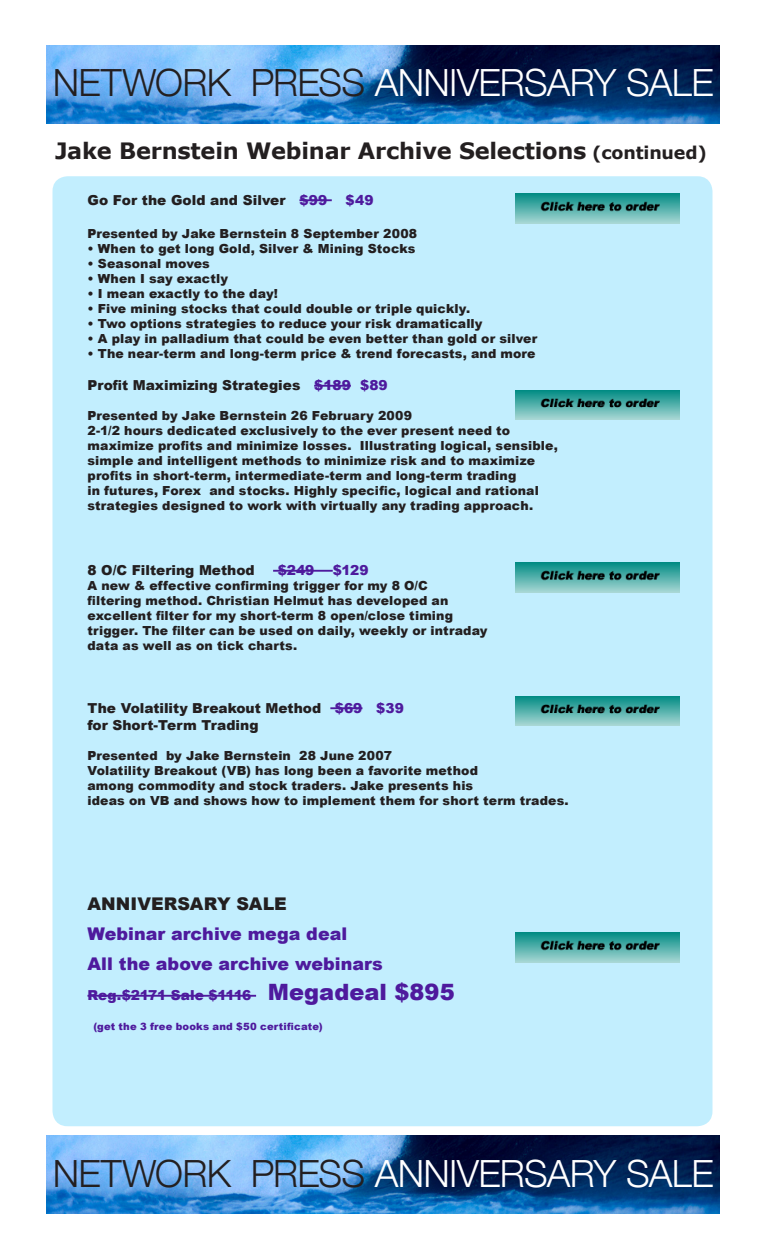
<style>
.page{position:relative;width:765px;height:1260px;background:#fff}
.page>*{position:absolute;margin:0;border:0;box-sizing:border-box;transform-origin:0 0}
.t1{font:300 37.5px "Helvetica Neue";letter-spacing:-.015em;color:#fff}
.t2{font:700 22.5px "Verdana";letter-spacing:-.01em;color:#231f20}
.t3{font:900 17.5px/30px "Arial";color:#4e1a9d}
.t4{font:900 13.75px "Arial";color:#231f20}
.t5{font:900 13.75px "Arial";color:#4e1a9d}
.t6{font:900 12.5px/15px "Arial";letter-spacing:.01em;color:#231f20}
.t7{font:900 10px "Arial";letter-spacing:.02em;color:#4e1a9d}
.s1{color:#231f20}
.s2{font-size:17.5px}
.s3{color:#4e1a9d}
.s4{font-size:22.5px}
</style>
<div class="page">
<img style="left:46px;top:45px;width:674px;height:78px">
<img style="left:46px;top:1136px;width:674px;height:78px">
<div style="left:52px;top:176px;width:660px;height:950px;background:#c2eefe;border-radius:15px"></div>
<hr style="left:299px;top:199px;width:33px;height:2px;background:#4e1a9d">
<hr style="left:314px;top:385px;width:37px;height:2px;background:#4e1a9d">
<hr style="left:273px;top:570px;width:60px;height:2px;background:#4e1a9d">
<hr style="left:330px;top:707px;width:32px;height:2px;background:#4e1a9d">
<hr style="left:88px;top:995px;width:168px;height:2px;background:#4e1a9d">
<img style="left:515px;top:194px;width:165px;height:29px">
<img style="left:515px;top:390px;width:165px;height:29px">
<img style="left:515px;top:563px;width:165px;height:29px">
<img style="left:515px;top:696px;width:165px;height:30px">
<img style="left:515px;top:933px;width:165px;height:29px">
<p class="t1" style="left:53px;top:60px;width:663px"><span class="s1">NETWORK PRESS</span> ANNIVERSARY SALE</p>
<p class="t2" style="left:55px;top:136px;width:653px">Jake Bernstein Webinar Archive Selections <span class="s2">(continued)</span></p>
<p class="t4" style="left:88px;top:190px;width:241px">Go For the Gold and Silver <span class="s3">$99</span></p>
<p class="t5" style="left:346px;top:190px;width:29px">$49</p>
<p class="t6" style="left:88px;top:225px;width:331px">Presented by Jake Bernstein 8 September 2008</p>
<p class="t6" style="left:88px;top:240px;width:329px">• When to get long Gold, Silver &amp; Mining Stocks</p>
<p class="t6" style="left:88px;top:255px;width:124px">• Seasonal moves</p>
<p class="t6" style="left:88px;top:270px;width:142px">• When I say exactly</p>
<p class="t6" style="left:88px;top:285px;width:192px">• I mean exactly to the day!</p>
<p class="t6" style="left:88px;top:300px;width:384px">• Five mining stocks that could double or triple quickly.</p>
<p class="t6" style="left:88px;top:315px;width:397px">• Two options strategies to reduce your risk dramatically</p>
<p class="t6" style="left:88px;top:330px;width:451px">• A play in palladium that could be even better than gold or silver</p>
<p class="t6" style="left:88px;top:345px;width:450px">• The near-term and long-term price &amp; trend forecasts, and more</p>
<p class="t4" style="left:88px;top:375px;width:302px">Profit Maximizing Strategies <span class="s3">$189 $89</span></p>
<p class="t6" style="left:88px;top:408px;width:326px">Presented by Jake Bernstein 26 February 2009</p>
<p class="t6" style="left:88px;top:423px;width:472px">2-1/2 hours dedicated exclusively to the ever present need to maximize profits and minimize losses. Illustrating logical, sensible, simple and intelligent methods to minimize risk and to maximize profits in short-term, intermediate-term and long-term trading<br>in futures, Forex and stocks. Highly specific, logical and rational strategies designed to work with virtually any trading approach.</p>
<p class="t4" style="left:88px;top:560px;width:169px">8 O/C Filtering Method</p>
<p class="t5" style="left:278px;top:560px;width:38px">$249</p>
<p class="t5" style="left:333px;top:560px;width:37px">$129</p>
<p class="t6" style="left:88px;top:578px;width:342px">A new &amp; effective confirming trigger for my 8 O/C</p>
<p class="t6" style="left:88px;top:593px;width:362px">filtering method. Christian Helmut has developed an</p>
<p class="t6" style="left:88px;top:608px;width:367px">excellent filter for my short-term 8 open/close timing</p>
<p class="t6" style="left:88px;top:623px;width:402px">trigger. The filter can be used on daily, weekly or intraday</p>
<p class="t6" style="left:88px;top:638px;width:211px">data as well as on tick charts.</p>
<p class="t4" style="left:88px;top:698px;width:318px">The Volatility Breakout Method <span class="s3">$69 $39</span></p>
<p class="t4" style="left:88px;top:715px;width:173px">for Short-Term Trading</p>
<p class="t6" style="left:88px;top:748px;width:306px">Presented by Jake Bernstein 28 June 2007</p>
<p class="t6" style="left:88px;top:763px;width:483px">Volatility Breakout (VB) has long been a favorite method<br>among commodity and stock traders. Jake presents his<br>ideas on VB and shows how to implement them for short term trades.</p>
<p class="t3" style="left:88px;top:889px;width:261px"><span class="s1">ANNIVERSARY SALE<br></span>Webinar archive mega deal</p>
<p class="t3" style="left:88px;top:949px;width:297px">All the above archive webinars</p>
<p class="t5" style="left:88px;top:985px;width:369px">Reg.$2171 Sale $1116 <span class="s4">Megadeal $895</span></p>
<p class="t7" style="left:93px;top:1020px;width:231px">(get the 3 free books and $50 certificate)</p>
<p class="t1" style="left:53px;top:1151px;width:663px"><span class="s1">NETWORK PRESS</span> ANNIVERSARY SALE</p>
</div>
